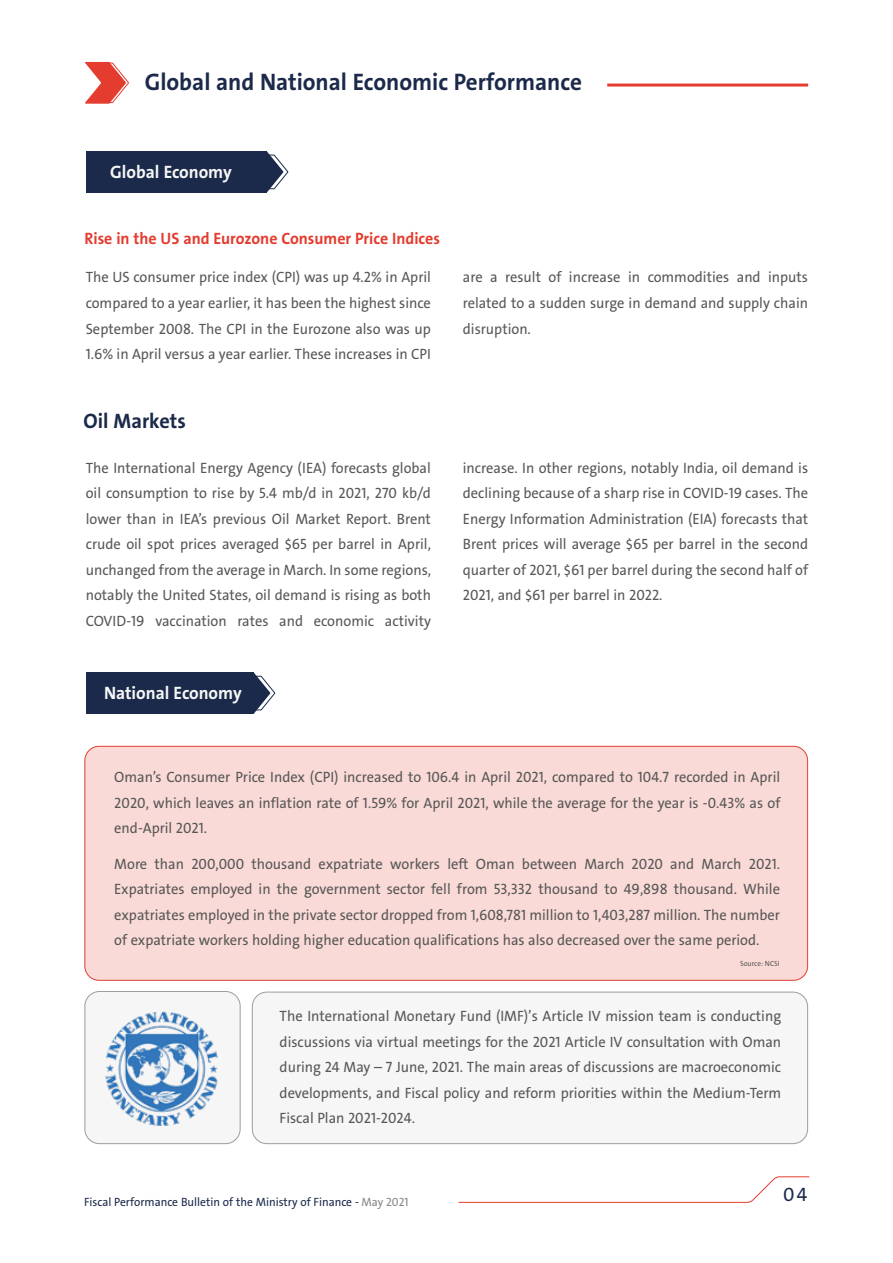
<style>
.page{position:relative;width:893px;height:1263px;background:#fff}
.page>*{position:absolute;margin:0;border:0;box-sizing:border-box;transform-origin:0 0}
.t1{font:700 24px "The Sans";color:#1b2a4a;scale:.96 1}
.t2{font:700 21px "The Sans";color:#1b2a4a;scale:.96 1}
.t3{font:19.5px "The Sans";color:#1b2a4a}
.t4{font:700 18px "The Sans";color:#f6f6f6;scale:.96 1}
.t5{font:700 16.5px "The Sans";color:#e43c2f;scale:.96 1}
.t6{font:15px/25.5px "The Sans";color:#575756;text-align:justify;scale:.96 1}
.t7{font:12px "The Sans";color:#1b2a4a;scale:.96 1}
.t8{font:7.5px "The Sans";color:#575756;scale:.96 1}
.s1{color:#878787}
</style>
<div class="page">
<div style="left:85px;top:746px;width:723px;height:234px;background:#f9dad7;border-radius:15px"></div>
<div style="left:85px;top:746px;width:723px;height:234px;border:1px solid #e43c2f;border-radius:14px"></div>
<svg style="left:253px;top:672px;width:22px;height:42px"></svg>
<div style="left:86px;top:672px;width:167px;height:42px;background:#1b2a4a"></div>
<svg style="left:266px;top:151px;width:22px;height:42px"></svg>
<div style="left:86px;top:151px;width:180px;height:42px;background:#1b2a4a"></div>
<svg style="left:85px;top:62px;width:44px;height:42px"></svg>
<hr style="left:607px;top:84px;width:201px;height:3px;background:#e43c2f">
<svg style="left:458px;top:1176px;width:352px;height:27px"></svg>
<div style="left:252px;top:992px;width:556px;height:152px;background:#f6f6f6;border-radius:15px"></div>
<div style="left:252px;top:992px;width:556px;height:152px;border:1px solid #9d9d9c;border-radius:15px"></div>
<div style="left:85px;top:991px;width:155px;height:153px;background:#f6f6f6;border-radius:15px"></div>
<div style="left:85px;top:991px;width:155px;height:153px;border:1px solid #9d9d9c;border-radius:15px"></div>
<img style="left:105px;top:1011px;width:113px;height:115px">
<h1 class="t1" style="left:145px;top:66px;width:457px">Global and National Economic Performance</h1>
<p class="t4" style="left:110px;top:160px;width:128px">Global Economy</p>
<p class="t5" style="left:84px;top:228px;width:372px">Rise in the US and Eurozone Consumer Price Indices</p>
<p class="t6" style="left:86px;top:265px;width:361px">The US consumer price index (CPI) was up 4.2% in April compared to a year earlier, it has been the highest since September 2008. The CPI in the Eurozone also was up 1.6% in April versus a year earlier. These increases in CPI</p>
<p class="t6" style="left:463px;top:265px;width:361px">are a result of increase in commodities and inputs related to a sudden surge in demand and supply chain disruption.</p>
<h2 class="t2" style="left:84px;top:407px;width:108px">Oil Markets</h2>
<p class="t6" style="left:86px;top:455px;width:361px">The International Energy Agency (IEA) forecasts global oil consumption to rise by 5.4 mb/d in 2021, 270 kb/d lower than in IEA’s previous Oil Market Report. Brent crude oil spot prices averaged $65 per barrel in April, unchanged from the average in March. In some regions, notably the United States, oil demand is rising as both COVID-19 vaccination rates and economic activity</p>
<p class="t6" style="left:463px;top:455px;width:361px">increase. In other regions, notably India, oil demand is declining because of a sharp rise in COVID-19 cases. The Energy Information Administration (EIA) forecasts that Brent prices will average $65 per barrel in the second quarter of 2021, $61 per barrel during the second half of 2021, and $61 per barrel in 2022.</p>
<p class="t4" style="left:104px;top:681px;width:145px">National Economy</p>
<p class="t6" style="left:114px;top:765px;width:695px">Oman’s Consumer Price Index (CPI) increased to 106.4 in April 2021, compared to 104.7 recorded in April 2020, which leaves an inflation rate of 1.59% for April 2021, while the average for the year is -0.43% as of end-April 2021.</p>
<p class="t6" style="left:114px;top:851px;width:695px">More than 200,000 thousand expatriate workers left Oman between March 2020 and March 2021.<br>Expatriates employed in the government sector fell from 53,332 thousand to 49,898 thousand. While expatriates employed in the private sector dropped from 1,608,781 million to 1,403,287 million. The number of expatriate workers holding higher education qualifications has also decreased over the same period.</p>
<p class="t8" style="left:740px;top:958px;width:43px">Source: NCSI</p>
<p class="t6" style="left:280px;top:1003px;width:524px">The International Monetary Fund (IMF)’s Article IV mission team is conducting discussions via virtual meetings for the 2021 Article IV consultation with Oman during 24 May – 7 June, 2021. The main areas of discussions are macroeconomic developments, and Fiscal policy and reform priorities within the Medium-Term Fiscal Plan 2021-2024.</p>
<p class="t7" style="left:84px;top:1194px;width:340px">Fiscal Performance Bulletin of the Ministry of Finance - <span class="s1">May 2021</span></p>
<h3 class="t3" style="left:783px;top:1182px;width:26px">04</h3>
</div>
